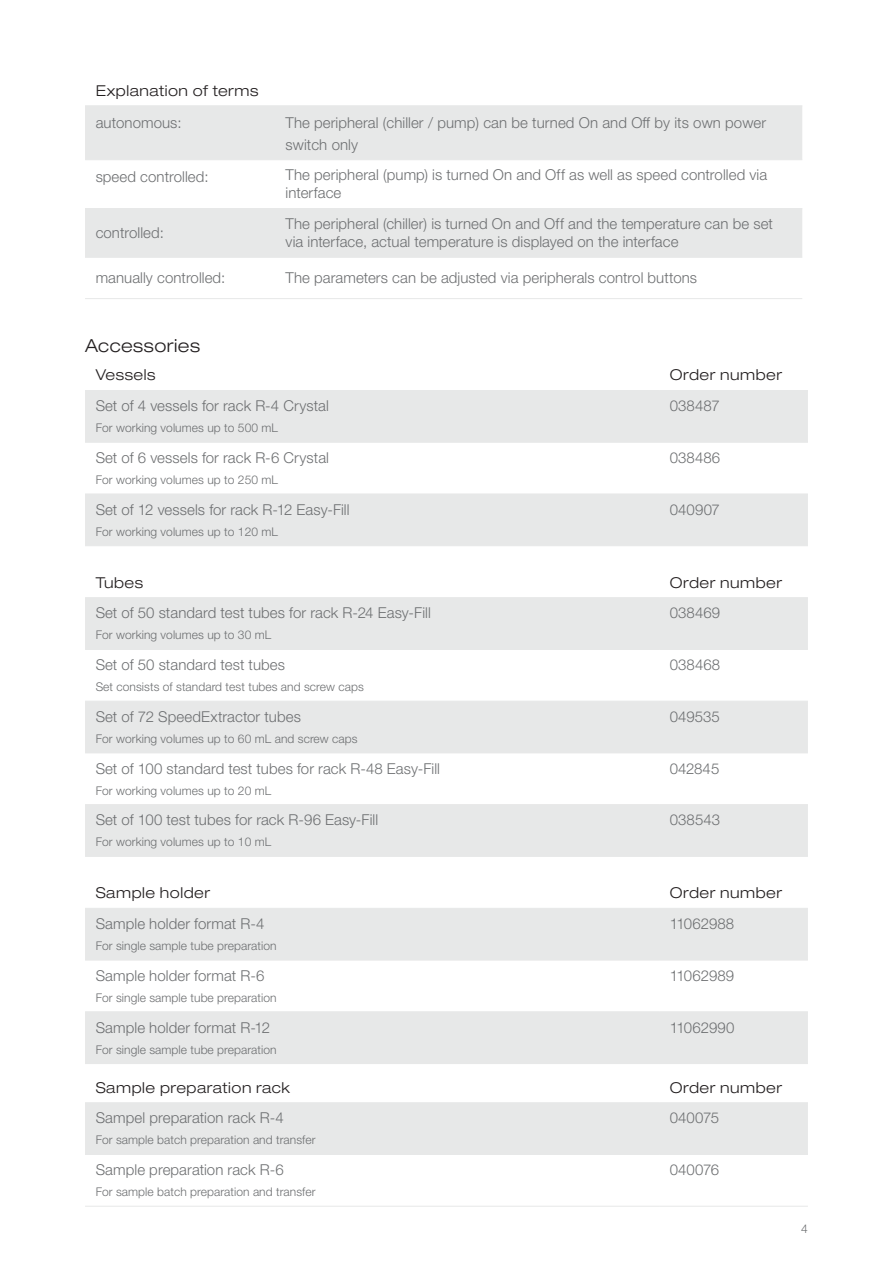
<style>
.page{position:relative;width:893px;height:1263px;background:#fff}
.page>*{position:absolute;margin:0;border:0;box-sizing:border-box;transform-origin:0 0}
.Body_text_left{font:300 expanded 18px "Helvetica Neue LT Std";letter-spacing:.025em;color:#231f20}
.Table_content_left{font:300 15px/18px "Helvetica Neue LT Std";letter-spacing:.005em;color:#6d6f71}
.Body_text_left-2{font:300 15px/21.3px "Helvetica Neue LT Std";letter-spacing:.005em;color:#6d6f71}
.Table_title_small_le{font:300 expanded 15px "Helvetica Neue LT Std";letter-spacing:.035em;color:#231f20}
.Footnote___page_numb{font:300 12px "Helvetica Neue LT Std";letter-spacing:.005em;color:#6d6f71}
</style>
<div class="page">
<svg style="left:85px;top:106px;width:717px;height:151px;fill:#e7e8e8"></svg>
<hr style="left:275px;top:105px;width:527px;height:1px;background:#e7e8e8">
<hr style="left:275px;top:159px;width:527px;height:1px;background:#e7e8e8">
<hr style="left:275px;top:208px;width:527px;height:1px;background:#e7e8e8">
<hr style="left:275px;top:257px;width:527px;height:1px;background:#e7e8e8">
<hr style="left:275px;top:298px;width:527px;height:1px;background:#e7e8e8">
<hr style="left:85px;top:105px;width:190px;height:1px;background:#e7e8e8">
<hr style="left:85px;top:159px;width:190px;height:1px;background:#e7e8e8">
<hr style="left:85px;top:208px;width:190px;height:1px;background:#e7e8e8">
<hr style="left:85px;top:257px;width:190px;height:1px;background:#e7e8e8">
<hr style="left:85px;top:298px;width:190px;height:1px;background:#e7e8e8">
<svg style="left:85px;top:391px;width:723px;height:154px;fill:#e7e8e8"></svg>
<hr style="left:85px;top:390px;width:574px;height:1px;background:#e7e8e8">
<hr style="left:659px;top:390px;width:149px;height:1px;background:#e7e8e8">
<hr style="left:85px;top:545px;width:574px;height:1px;background:#e7e8e8">
<hr style="left:85px;top:442px;width:574px;height:1px;background:#e7e8e8">
<hr style="left:85px;top:494px;width:574px;height:1px;background:#e7e8e8">
<hr style="left:659px;top:442px;width:149px;height:1px;background:#e7e8e8">
<hr style="left:659px;top:494px;width:149px;height:1px;background:#e7e8e8">
<hr style="left:659px;top:545px;width:149px;height:1px;background:#e7e8e8">
<svg style="left:85px;top:598px;width:723px;height:258px;fill:#e7e8e8"></svg>
<hr style="left:85px;top:649px;width:574px;height:1px;background:#e7e8e8">
<hr style="left:85px;top:701px;width:574px;height:1px;background:#e7e8e8">
<hr style="left:85px;top:752px;width:574px;height:1px;background:#e7e8e8">
<hr style="left:85px;top:804px;width:574px;height:1px;background:#e7e8e8">
<hr style="left:659px;top:856px;width:149px;height:1px;background:#e7e8e8">
<hr style="left:85px;top:597px;width:574px;height:1px;background:#e7e8e8">
<hr style="left:659px;top:597px;width:149px;height:1px;background:#e7e8e8">
<hr style="left:659px;top:804px;width:149px;height:1px;background:#e7e8e8">
<hr style="left:659px;top:752px;width:149px;height:1px;background:#e7e8e8">
<hr style="left:659px;top:701px;width:149px;height:1px;background:#e7e8e8">
<hr style="left:659px;top:649px;width:149px;height:1px;background:#e7e8e8">
<hr style="left:85px;top:856px;width:574px;height:1px;background:#e7e8e8">
<svg style="left:85px;top:909px;width:723px;height:154px;fill:#e7e8e8"></svg>
<hr style="left:85px;top:960px;width:574px;height:1px;background:#e7e8e8">
<hr style="left:85px;top:1011px;width:574px;height:1px;background:#e7e8e8">
<hr style="left:659px;top:1063px;width:149px;height:1px;background:#e7e8e8">
<hr style="left:659px;top:1011px;width:149px;height:1px;background:#e7e8e8">
<hr style="left:659px;top:960px;width:149px;height:1px;background:#e7e8e8">
<hr style="left:85px;top:908px;width:574px;height:1px;background:#e7e8e8">
<hr style="left:659px;top:908px;width:149px;height:1px;background:#e7e8e8">
<hr style="left:85px;top:1063px;width:574px;height:1px;background:#e7e8e8">
<div style="left:85px;top:1103px;width:723px;height:51px;background:#e7e8e8"></div>
<hr style="left:85px;top:1154px;width:574px;height:1px;background:#e7e8e8">
<hr style="left:85px;top:1206px;width:574px;height:1px;background:#e7e8e8">
<hr style="left:659px;top:1206px;width:149px;height:1px;background:#e7e8e8">
<hr style="left:659px;top:1154px;width:149px;height:1px;background:#e7e8e8">
<hr style="left:85px;top:1102px;width:574px;height:1px;background:#e7e8e8">
<hr style="left:659px;top:1102px;width:149px;height:1px;background:#e7e8e8">
<p class="Table_title_small_le" style="left:96px;top:81px;width:164px">Explanation of terms</p>
<p class="Body_text_left-2" style="left:96px;top:112px;width:88px">autonomous:</p>
<p class="Body_text_left-2" style="left:286px;top:112px;width:482px">The peripheral (chiller / pump) can be turned On and Off by its own power switch only</p>
<p class="Body_text_left-2" style="left:96px;top:165px;width:114px">speed controlled:</p>
<p class="Table_content_left" style="left:286px;top:166px;width:483px">The peripheral (pump) is turned On and Off as well as speed controlled via interface</p>
<p class="Body_text_left-2" style="left:96px;top:222px;width:70px">controlled:</p>
<p class="Table_content_left" style="left:286px;top:215px;width:489px">The peripheral (chiller) is turned On and Off and the temperature can be set via interface, actual temperature is displayed on the interface</p>
<p class="Body_text_left-2" style="left:96px;top:267px;width:131px">manually controlled:</p>
<p class="Table_content_left" style="left:286px;top:269px;width:413px">The parameters can be adjusted via peripherals control buttons</p>
<p class="Body_text_left" style="left:85px;top:335px;width:117px">Accessories</p>
<p class="Table_title_small_le" style="left:96px;top:366px;width:61px">Vessels</p>
<p class="Table_title_small_le" style="left:670px;top:366px;width:114px">Order number</p>
<p class="Table_content_left" style="left:96px;top:397px;width:235px">Set of 4 vessels for rack R-4 Crystal</p>
<p class="Footnote___page_numb" style="left:96px;top:421px;width:184px">For working volumes up to 500 mL</p>
<p class="Table_content_left" style="left:670px;top:397px;width:51px">038487</p>
<p class="Table_content_left" style="left:96px;top:448px;width:235px">Set of 6 vessels for rack R-6 Crystal</p>
<p class="Footnote___page_numb" style="left:96px;top:472px;width:184px">For working volumes up to 250 mL</p>
<p class="Table_content_left" style="left:96px;top:500px;width:255px">Set of 12 vessels for rack R-12 Easy-Fill</p>
<p class="Footnote___page_numb" style="left:96px;top:524px;width:184px">For working volumes up to 120 mL</p>
<p class="Table_content_left" style="left:670px;top:448px;width:52px">038486</p>
<p class="Table_content_left" style="left:670px;top:500px;width:52px">040907</p>
<p class="Table_title_small_le" style="left:96px;top:573px;width:49px">Tubes</p>
<p class="Table_title_small_le" style="left:670px;top:573px;width:114px">Order number</p>
<p class="Table_content_left" style="left:96px;top:604px;width:337px">Set of 50 standard test tubes for rack R-24 Easy-Fill</p>
<p class="Footnote___page_numb" style="left:96px;top:628px;width:177px">For working volumes up to 30 mL</p>
<p class="Table_content_left" style="left:670px;top:604px;width:52px">038469</p>
<p class="Table_content_left" style="left:96px;top:655px;width:191px">Set of 50 standard test tubes</p>
<p class="Footnote___page_numb" style="left:96px;top:679px;width:270px">Set consists of standard test tubes and screw caps</p>
<p class="Table_content_left" style="left:670px;top:655px;width:52px">038468</p>
<p class="Table_content_left" style="left:96px;top:707px;width:207px">Set of 72 SpeedExtractor tubes</p>
<p class="Footnote___page_numb" style="left:96px;top:731px;width:263px">For working volumes up to 60 mL and screw caps</p>
<p class="Table_content_left" style="left:670px;top:707px;width:52px">049535</p>
<p class="Table_content_left" style="left:96px;top:759px;width:346px">Set of 100 standard test tubes for rack R-48 Easy-Fill</p>
<p class="Footnote___page_numb" style="left:96px;top:783px;width:177px">For working volumes up to 20 mL</p>
<p class="Table_content_left" style="left:670px;top:759px;width:51px">042845</p>
<p class="Table_content_left" style="left:96px;top:811px;width:284px">Set of 100 test tubes for rack R-96 Easy-Fill</p>
<p class="Footnote___page_numb" style="left:96px;top:835px;width:177px">For working volumes up to 10 mL</p>
<p class="Table_content_left" style="left:670px;top:811px;width:52px">038543</p>
<p class="Table_title_small_le" style="left:96px;top:884px;width:116px">Sample holder</p>
<p class="Table_title_small_le" style="left:670px;top:884px;width:114px">Order number</p>
<p class="Table_content_left" style="left:96px;top:914px;width:170px">Sample holder format R-4</p>
<p class="Footnote___page_numb" style="left:96px;top:938px;width:182px">For single sample tube preparation</p>
<p class="Table_content_left" style="left:670px;top:914px;width:66px">11062988</p>
<p class="Table_content_left" style="left:96px;top:966px;width:170px">Sample holder format R-6</p>
<p class="Footnote___page_numb" style="left:96px;top:990px;width:182px">For single sample tube preparation</p>
<p class="Table_content_left" style="left:96px;top:1018px;width:176px">Sample holder format R-12</p>
<p class="Footnote___page_numb" style="left:96px;top:1042px;width:182px">For single sample tube preparation</p>
<p class="Table_content_left" style="left:670px;top:966px;width:66px">11062989</p>
<p class="Table_content_left" style="left:670px;top:1018px;width:66px">11062990</p>
<p class="Table_title_small_le" style="left:96px;top:1078px;width:196px">Sample preparation rack</p>
<p class="Table_title_small_le" style="left:670px;top:1078px;width:114px">Order number</p>
<p class="Table_content_left" style="left:96px;top:1109px;width:190px">Sampel preparation rack R-4</p>
<p class="Footnote___page_numb" style="left:96px;top:1133px;width:221px">For sample batch preparation and transfer</p>
<p class="Table_content_left" style="left:670px;top:1109px;width:51px">040075</p>
<p class="Table_content_left" style="left:96px;top:1160px;width:190px">Sample preparation rack R-6</p>
<p class="Footnote___page_numb" style="left:96px;top:1184px;width:221px">For sample batch preparation and transfer</p>
<p class="Table_content_left" style="left:670px;top:1160px;width:51px">040076</p>
<p class="Footnote___page_numb" style="left:801px;top:1222px;width:8px">4</p>
</div>
